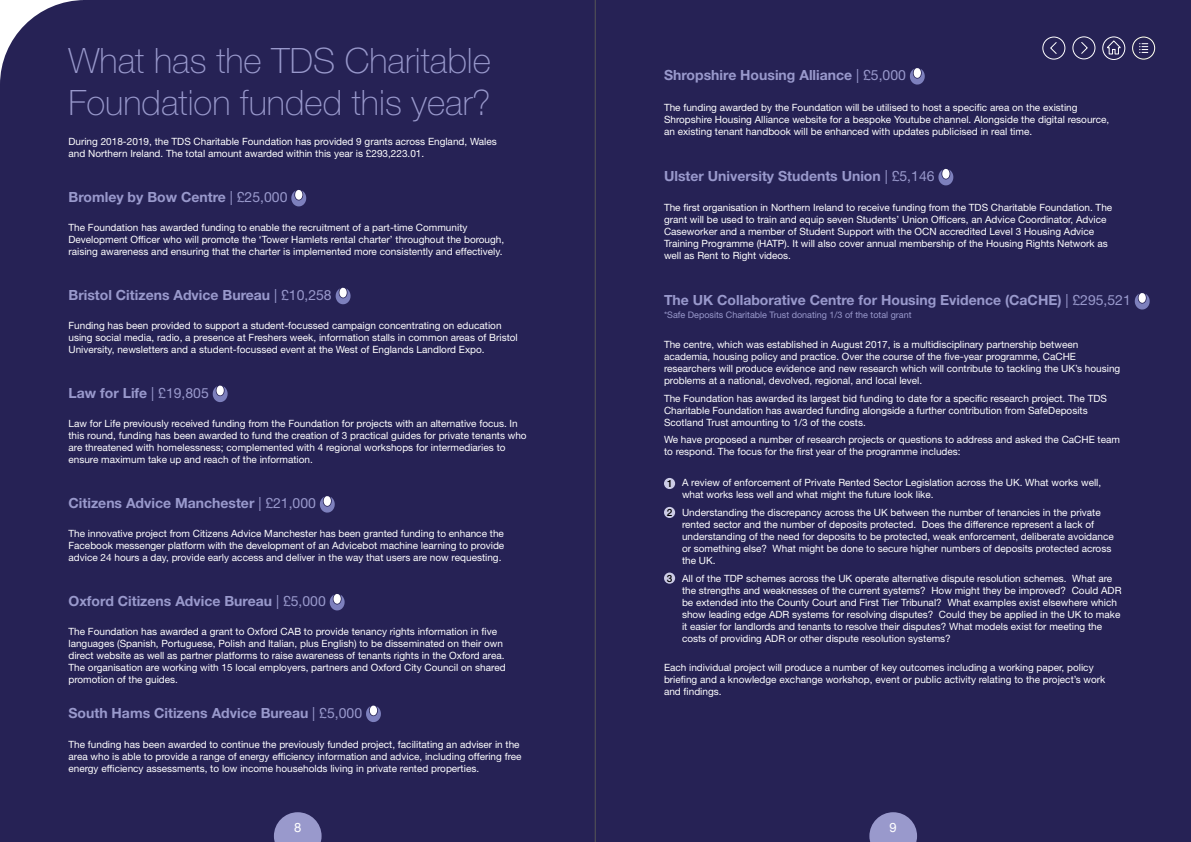
<style>
.page{position:relative;width:1191px;height:842px;background:#262255}
.page>*{position:absolute;margin:0;border:0;box-sizing:border-box;transform-origin:0 0}
.t1{font:100 35px/42px "Helvetica Neue LT Std";color:#99c}
.t2{font:700 14px "Helvetica Neue LT Std";color:#99c}
.t3{font:13px "Helvetica Neue";color:#fff}
.t4{font:10px/12px "Helvetica Neue LT Std";color:#fff}
.t5{font:9px "Helvetica Neue LT Std";color:#99c}
.s1{font-weight:400}
.s2{font-weight:500;color:#000}
</style>
<div class="page">
<div style="left:664px;top:478px;width:11px;height:11px;background:#cccce6;border-radius:50%"></div>
<div style="left:664px;top:507px;width:11px;height:11px;background:#cccce6;border-radius:50%"></div>
<div style="left:664px;top:572px;width:11px;height:12px;background:#cccce6;border-radius:50%"></div>
<svg style="left:291px;top:190px;width:15px;height:16px"></svg>
<svg style="left:910px;top:68px;width:14px;height:17px"></svg>
<svg style="left:938px;top:169px;width:15px;height:16px"></svg>
<svg style="left:1134px;top:293px;width:15px;height:17px"></svg>
<svg style="left:336px;top:287px;width:14px;height:17px"></svg>
<svg style="left:213px;top:385px;width:15px;height:17px"></svg>
<svg style="left:320px;top:496px;width:15px;height:17px"></svg>
<svg style="left:330px;top:594px;width:15px;height:16px"></svg>
<svg style="left:366px;top:705px;width:15px;height:17px"></svg>
<div style="left:0;top:96px;width:7px;height:746px;background:#262255"></div>
<svg style="left:274px;top:812px;width:47px;height:30px"></svg>
<svg style="left:869px;top:812px;width:48px;height:30px"></svg>
<div style="left:83px;top:0;width:1108px;height:7px;background:#262255"></div>
<hr style="left:595px;top:0;width:1px;height:842px;background:#575756">
<div style="left:1072px;top:37px;width:23px;height:22px;border:1px solid #fff;border-radius:50%"></div>
<svg style="left:1081px;top:42px;width:6px;height:12px"></svg>
<svg style="left:1050px;top:42px;width:7px;height:12px"></svg>
<svg style="left:1107px;top:40px;width:13px;height:15px"></svg>
<div style="left:1102px;top:37px;width:23px;height:23px;border:1px solid #fff;border-radius:50%"></div>
<div style="left:1042px;top:37px;width:23px;height:22px;border:1px solid #fff;border-radius:50%"></div>
<div style="left:1132px;top:37px;width:23px;height:22px;border:1px solid #343336;border-radius:50%"></div>
<div style="left:1132px;top:37px;width:22px;height:22px;border:1px solid #fff;border-radius:50%"></div>
<svg style="left:1139px;top:43px;width:8px;height:10px"></svg>
<h1 class="t1" style="left:68px;top:40px;width:424px">What has the TDS Charitable<br>Foundation funded this year?</h1>
<p class="t4" style="left:68px;top:135px;width:430px">During 2018-2019, the TDS Charitable Foundation has provided 9 grants across England, Wales and Northern Ireland. The total amount awarded within this year is £293,223.01.</p>
<h2 class="t2" style="left:68px;top:188px;width:220px">Bromley by Bow Centre <span class="s1">| £25,000</span></h2>
<p class="t4" style="left:68px;top:221px;width:437px">The Foundation has awarded funding to enable the recruitment of a part-time Community<br>Development Officer who will promote the ‘Tower Hamlets rental charter’ throughout the borough, raising awareness and ensuring that the charter is implemented more consistently and effectively.</p>
<h2 class="t2" style="left:68px;top:286px;width:265px">Bristol Citizens Advice Bureau <span class="s1">| £10,258</span></h2>
<p class="t4" style="left:68px;top:319px;width:451px">Funding has been provided to support a student-focussed campaign concentrating on education using social media, radio, a presence at Freshers week, information stalls in common areas of Bristol<br>University, newsletters and a student-focussed event at the West of Englands Landlord Expo.</p>
<h2 class="t2" style="left:68px;top:384px;width:142px">Law for Life <span class="s1">| £19,805</span></h2>
<p class="t4" style="left:68px;top:417px;width:460px">Law for Life previously received funding from the Foundation for projects with an alternative focus. In this round, funding has been awarded to fund the creation of 3 practical guides for private tenants who are threatened with homelessness; complemented with 4 regional workshops for intermediaries to ensure maximum take up and reach of the information.</p>
<h2 class="t2" style="left:68px;top:495px;width:249px">Citizens Advice Manchester <span class="s1">| £21,000</span></h2>
<p class="t4" style="left:68px;top:527px;width:437px;text-align:justify">The innovative project from Citizens Advice Manchester has been granted funding to enhance the Facebook messenger platform with the development of an Advicebot machine learning to provide advice 24 hours a day, provide early access and deliver in the way that users are now requesting.</p>
<h2 class="t2" style="left:68px;top:592px;width:259px">Oxford Citizens Advice Bureau <span class="s1">| £5,000</span></h2>
<p class="t4" style="left:68px;top:625px;width:438px">The Foundation has awarded a grant to Oxford CAB to provide tenancy rights information in five languages (Spanish, Portuguese, Polish and Italian, plus English) to be disseminated on their own direct website as well as partner platforms to raise awareness of tenants rights in the Oxford area.<br>The organisation are working with 15 local employers, partners and Oxford City Council on shared promotion of the guides.</p>
<h2 class="t2" style="left:68px;top:704px;width:295px">South Hams Citizens Advice Bureau <span class="s1">| £5,000</span></h2>
<p class="t4" style="left:68px;top:738px;width:454px">The funding has been awarded to continue the previously funded project, facilitating an adviser in the area who is able to provide a range of energy efficiency information and advice, including offering free energy efficiency assessments, to low income households living in private rented properties.</p>
<h2 class="t2" style="left:664px;top:67px;width:243px">Shropshire Housing Alliance <span class="s1">| £5,000</span></h2>
<p class="t4" style="left:664px;top:101px;width:447px">The funding awarded by the Foundation will be utilised to host a specific area on the existing<br>Shropshire Housing Alliance website for a bespoke Youtube channel. Alongside the digital resource, an existing tenant handbook will be enhanced with updates publicised in real time.</p>
<h2 class="t2" style="left:664px;top:167px;width:272px">Ulster University Students Union <span class="s1">| £5,146</span></h2>
<p class="t4" style="left:664px;top:201px;width:450px">The first organisation in Northern Ireland to receive funding from the TDS Charitable Foundation. The grant will be used to train and equip seven Students’ Union Officers, an Advice Coordinator, Advice Caseworker and a member of Student Support with the OCN accredited Level 3 Housing Advice Training Programme (HATP). It will also cover annual membership of the Housing Rights Network as well as Rent to Right videos.</p>
<h2 class="t2" style="left:664px;top:292px;width:468px">The UK Collaborative Centre for Housing Evidence (CaCHE) <span class="s1">| £295,521</span></h2>
<p class="t5" style="left:664px;top:309px;width:249px">*Safe Deposits Charitable Trust donating 1/3 of the total grant</p>
<p class="t4" style="left:664px;top:338px;width:458px">The centre, which was established in August 2017, is a multidisciplinary partnership between academia, housing policy and practice. Over the course of the five-year programme, CaCHE researchers will produce evidence and new research which will contribute to tackling the UK’s housing problems at a national, devolved, regional, and local level.</p>
<p class="t4" style="left:664px;top:392px;width:444px">The Foundation has awarded its largest bid funding to date for a specific research project. The TDS<br>Charitable Foundation has awarded funding alongside a further contribution from SafeDeposits<br>Scotland Trust amounting to 1/3 of the costs.</p>
<p class="t4" style="left:664px;top:433px;width:457px">We have proposed a number of research projects or questions to address and asked the CaCHE team to respond. The focus for the first year of the programme includes:</p>
<p class="t4" style="left:682px;top:476px;width:421px;text-indent:-15px"><span class="s2">1</span> A review of enforcement of Private Rented Sector Legislation across the UK. What works well, what works less well and what might the future look like.</p>
<p class="t4" style="left:682px;top:506px;width:433px;text-indent:-15px"><span class="s2">2</span> Understanding the discrepancy across the UK between the number of tenancies in the private rented sector and the number of deposits protected. Does the difference represent a lack of understanding of the need for deposits to be protected, weak enforcement, deliberate avoidance or something else? What might be done to secure higher numbers of deposits protected across the UK.</p>
<p class="t4" style="left:682px;top:572px;width:441px;text-indent:-15px"><span class="s2">3</span> All of the TDP schemes across the UK operate alternative dispute resolution schemes. What are the strengths and weaknesses of the current systems? How might they be improved? Could ADR be extended into the County Court and First Tier Tribunal? What examples exist elsewhere which show leading edge ADR systems for resolving disputes? Could they be applied in the UK to make it easier for landlords and tenants to resolve their disputes? What models exist for meeting the costs of providing ADR or other dispute resolution systems?</p>
<p class="t4" style="left:664px;top:662px;width:443px">Each individual project will produce a number of key outcomes including a working paper, policy briefing and a knowledge exchange workshop, event or public activity relating to the project’s work and findings.</p>
<h3 class="t3" style="left:294px;top:818px;width:9px">8</h3>
<h3 class="t3" style="left:889px;top:818px;width:9px">9</h3>
</div>
